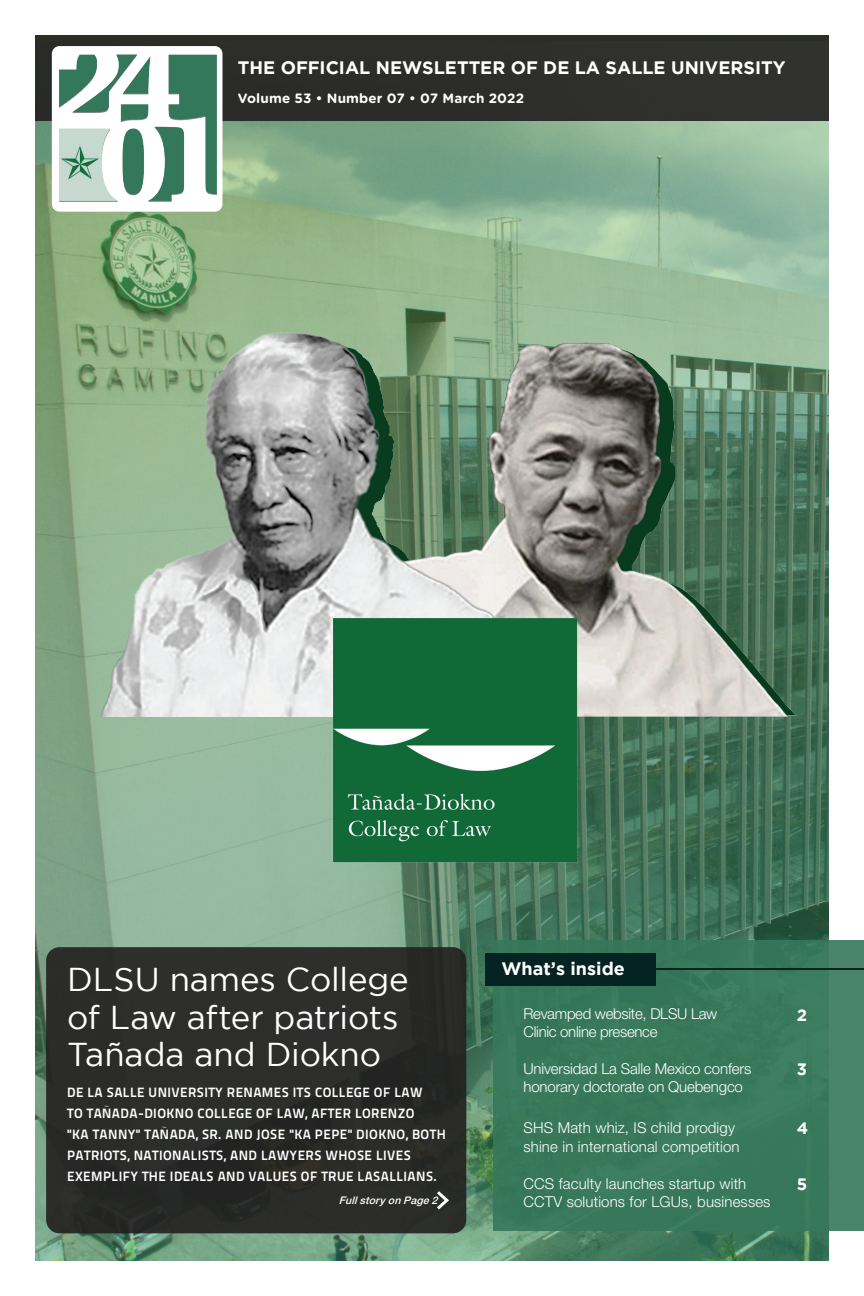
<style>
.page{position:relative;width:864px;height:1296px;background:#fff}
.page>*{position:absolute;margin:0;border:0;box-sizing:border-box;transform-origin:0 0}
.t1{font:33px/37.5px "Gotham";letter-spacing:-.005em;color:#fff}
.t2{font:700 18px "Gotham";color:#fff}
.t3{font:700 18px "Gotham";color:#fff}
.t4{font:700 16.5px "Gotham";color:#fff}
.t5{font:300 15px/19.5px "Helvetica Neue LT Std";letter-spacing:.01em;color:#fff}
.t6{font:300 15px/18px "Helvetica Neue LT Std";letter-spacing:-.01em;color:#fff}
.t7{font:300 15px/18px "Helvetica Neue LT Std";letter-spacing:-.02em;color:#fff}
.t8{font:13.5px/21px "Titillium Text 14 L 800 wt";letter-spacing:.03em;color:#fff}
.t9{font:700 13.5px "Gotham Rounded";letter-spacing:.01em;color:#fff}
.t10{font:italic 500 10.5px "Helvetica Neue LT Std";color:#fff}
</style>
<div class="page">
<img style="left:35px;top:120px;width:794px;height:1141px">
<div style="left:46px;top:947px;width:420px;height:286px;background:#2c2d2a;border-radius:14px"></div>
<div style="left:494px;top:940px;width:370px;height:291px;background:#36785b"></div>
<div style="left:485px;top:954px;width:171px;height:32px;background:#052323"></div>
<hr style="left:612px;top:968px;width:252px;height:2px;background:#052323">
<svg style="left:437px;top:1191px;width:12px;height:19px"></svg>
<div style="left:35px;top:35px;width:794px;height:85px;background:#2d2e2b"></div>
<div style="left:52px;top:46px;width:170px;height:166px;background:#fff;border-radius:8px"></div>
<img style="left:59px;top:54px;width:158px;height:148px">
<img style="left:63px;top:315px;width:738px;height:402px">
<img style="left:327px;top:612px;width:255px;height:256px">
<h2 class="t2" style="left:238px;top:57px;width:549px">THE OFFICIAL NEWSLETTER OF DE LA SALLE UNIVERSITY</h2>
<p class="t9" style="left:238px;top:88px;width:288px">Volume 53 • Number 07 • 07 March 2022</p>
<h1 class="t1" style="left:67px;top:960px;width:343px">DLSU names College of Law after patriots<br>Tañada and Diokno</h1>
<p class="t8" style="left:67px;top:1082px;width:380px">DE LA SALLE UNIVERSITY RENAMES ITS COLLEGE OF LAW<br>TO TAÑADA-DIOKNO COLLEGE OF LAW, AFTER LORENZO<br>"KA TANNY" TAÑADA, SR. AND JOSE "KA PEPE" DIOKNO, BOTH PATRIOTS, NATIONALISTS, AND LAWYERS WHOSE LIVES EXEMPLIFY THE IDEALS AND VALUES OF TRUE LASALLIANS.</p>
<p class="t10" style="left:339px;top:1194px;width:103px">Fullstory onPage2</p>
<h2 class="t3" style="left:501px;top:958px;width:125px">What’s inside</h2>
<p class="t7" style="left:523px;top:1005px;width:195px">Revamped website, DLSU Law<br>Clinic online presence</p>
<p class="t4" style="left:797px;top:1005px;width:12px">2</p>
<p class="t6" style="left:523px;top:1059px;width:229px">Universidad La Salle Mexico confers honorary doctorate on Quebengco</p>
<p class="t4" style="left:797px;top:1060px;width:12px">3</p>
<p class="t5" style="left:523px;top:1117px;width:218px">SHS Math whiz, IS child prodigy shine in international competition</p>
<p class="t4" style="left:797px;top:1119px;width:13px">4</p>
<p class="t5" style="left:523px;top:1174px;width:249px;line-height:18px">CCS faculty launches startup with<br>CCTV solutions for LGUs, businesses</p>
<p class="t4" style="left:797px;top:1175px;width:12px">5</p>
</div>
